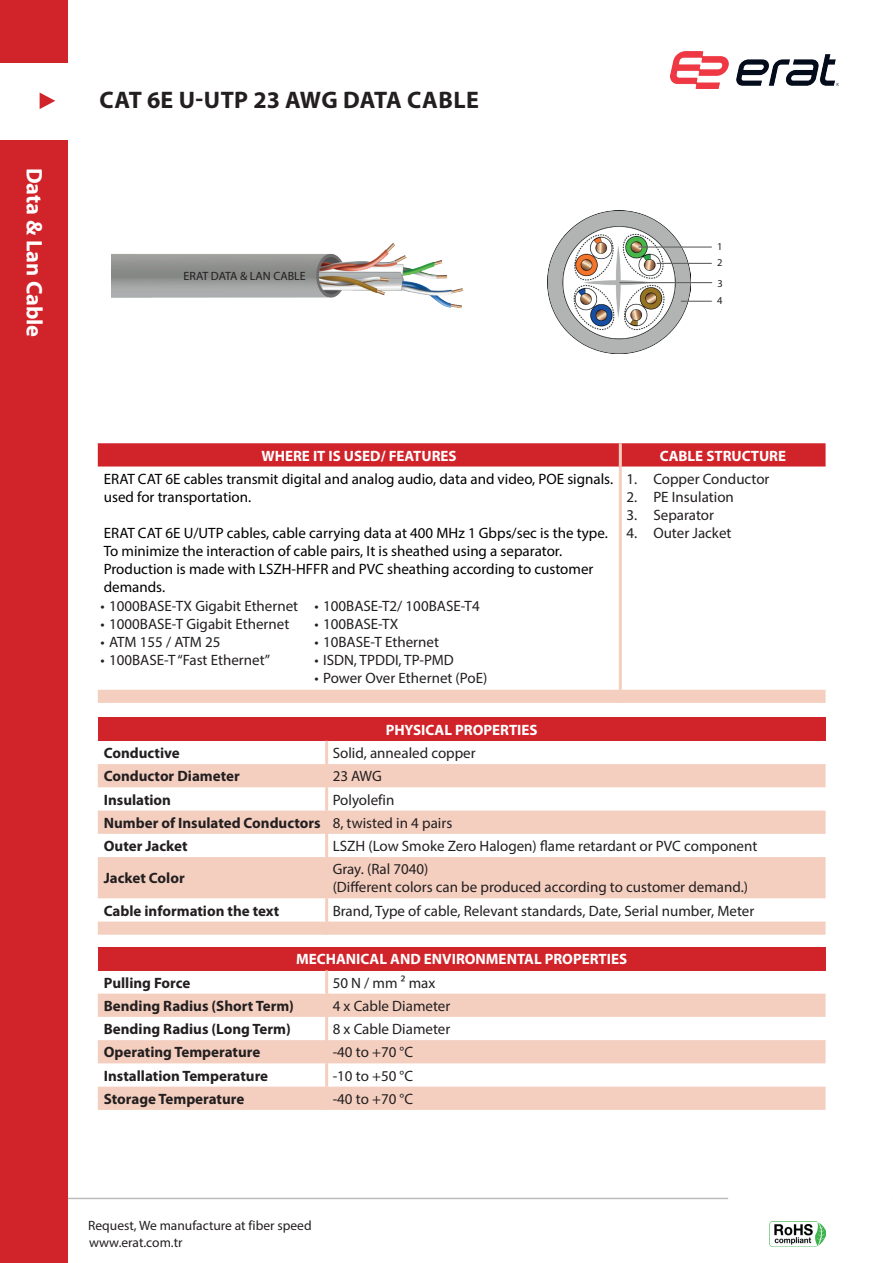
<style>
.page{position:relative;width:893px;height:1263px;background:#fff}
.page>*{position:absolute;margin:0;border:0;box-sizing:border-box;transform-origin:0 0}
.t1{font:700 24px "Myriad Pro";letter-spacing:.01em;color:#231f20}
.t2{font:700 22.5px "Myriad Pro";color:#fff}
.t3{font:15px/18px "Myriad Pro";color:#231f20}
.t4{font:15px/18px "Myriad Pro";color:#000001}
.t5{font:700 15px/23.2px "Myriad Pro";color:#231f20}
.t6{font:700 15px "Myriad Pro";color:#fff}
.t7{font:13.5px "Myriad Pro";color:#231f20}
.t8{font:12px "Myriad Pro";color:#231f20}
.t9{font:10.5px/20.2px "Myriad Pro";color:#231f20}
.s1{font-weight:400}
</style>
<div class="page">
<hr style="left:0;top:1198px;width:728px;height:1px;background:#000">
<div style="left:0;top:140px;width:67px;height:1123px;background:#d1232a"></div>
<svg style="left:40px;top:93px;width:15px;height:16px"></svg>
<div style="left:0;top:0;width:67px;height:63px;background:#d1232a"></div>
<img style="left:671px;top:52px;width:168px;height:37px">
<img style="left:111px;top:243px;width:353px;height:66px">
<img style="left:547px;top:211px;width:144px;height:143px">
<hr style="left:638px;top:246px;width:74px;height:2px;background:#636366">
<hr style="left:681px;top:301px;width:31px;height:1px;background:#636366">
<hr style="left:657px;top:263px;width:55px;height:1px;background:#636366">
<hr style="left:619px;top:282px;width:93px;height:1px;background:#636366">
<div style="left:98px;top:443px;width:728px;height:23px;background:#d1232a"></div>
<hr style="left:619px;top:443px;width:3px;height:23px;background:#f4cfc0">
<hr style="left:619px;top:466px;width:3px;height:224px;background:#f4cfc0">
<div style="left:98px;top:690px;width:728px;height:13px;background:#f4cfc0"></div>
<img style="left:769px;top:1221px;width:57px;height:25px">
<div style="left:98px;top:717px;width:728px;height:24px;background:#d1232a"></div>
<svg style="left:98px;top:764px;width:728px;height:171px;fill:#f4cfc0"></svg>
<hr style="left:325px;top:741px;width:3px;height:23px;background:#f4cfc0">
<hr style="left:325px;top:764px;width:3px;height:23px;background:#f4cfc0">
<hr style="left:325px;top:787px;width:3px;height:23px;background:#f4cfc0">
<hr style="left:325px;top:810px;width:3px;height:24px;background:#f4cfc0">
<hr style="left:325px;top:834px;width:3px;height:23px;background:#f4cfc0">
<hr style="left:325px;top:857px;width:3px;height:41px;background:#f4cfc0">
<hr style="left:325px;top:898px;width:3px;height:23px;background:#f4cfc0">
<hr style="left:325px;top:921px;width:3px;height:14px;background:#f4cfc0">
<div style="left:98px;top:947px;width:728px;height:23px;background:#d1232a"></div>
<svg style="left:98px;top:994px;width:728px;height:116px;fill:#f4cfc0"></svg>
<hr style="left:325px;top:970px;width:3px;height:24px;background:#f4cfc0">
<hr style="left:325px;top:994px;width:3px;height:23px;background:#f4cfc0">
<hr style="left:325px;top:1017px;width:3px;height:23px;background:#f4cfc0">
<hr style="left:325px;top:1040px;width:3px;height:23px;background:#f4cfc0">
<hr style="left:325px;top:1063px;width:3px;height:24px;background:#f4cfc0">
<hr style="left:325px;top:1087px;width:3px;height:23px;background:#f4cfc0">
<h2 class="t2" style="left:47px;top:168px;width:171px;rotate:90deg">Data &amp; Lan Cable</h2>
<h1 class="t1" style="left:100px;top:86px;width:381px">CAT 6E U-UTP 23 AWG DATA CABLE</h1>
<p class="t8" style="left:184px;top:269px;width:124px">ERAT DATA &amp; LAN CABLE</p>
<p class="t9" style="left:717px;top:236px;width:7px">1</p>
<p class="t9" style="left:717px;top:252px;width:7px">2<br>3</p>
<p class="t9" style="left:717px;top:290px;width:7px">4</p>
<p class="t6" style="left:261px;top:447px;width:197px">WHERE IT IS USED/ FEATURES</p>
<p class="t6" style="left:660px;top:447px;width:128px">CABLE STRUCTURE</p>
<p class="t4" style="left:104px;top:469px;width:511px">ERAT CAT 6E cables transmit digital and analog audio, data and video, POE signals. used for transportation.</p>
<p class="t4" style="left:104px;top:523px;width:506px">ERAT CAT 6E U/UTP cables, cable carrying data at 400 MHz 1 Gbps/sec is the type.<br>To minimize the interaction of cable pairs, It is sheathed using a separator.<br>Production is made with LSZH-HFFR and PVC sheathing according to customer demands.</p>
<p class="t3" style="left:626px;top:469px;width:145px">1. Copper Conductor</p>
<p class="t3" style="left:626px;top:487px;width:109px">2. PE Insulation</p>
<p class="t3" style="left:626px;top:505px;width:89px">3. Separator</p>
<p class="t3" style="left:626px;top:523px;width:107px">4. Outer Jacket</p>
<p class="t3" style="left:101px;top:597px;width:199px">• 1000BASE-TX Gigabit Ethernet</p>
<p class="t3" style="left:101px;top:615px;width:190px">• 1000BASE-T Gigabit Ethernet</p>
<p class="t3" style="left:101px;top:633px;width:121px">• ATM 155 / ATM 25</p>
<p class="t3" style="left:101px;top:651px;width:171px">• 100BASE-T “Fast Ethernet”</p>
<p class="t3" style="left:315px;top:597px;width:167px">• 100BASE-T2/ 100BASE-T4</p>
<p class="t3" style="left:315px;top:615px;width:85px">• 100BASE-TX</p>
<p class="t3" style="left:315px;top:633px;width:126px">• 10BASE-T Ethernet</p>
<p class="t3" style="left:315px;top:651px;width:141px">• ISDN, TPDDI, TP-PMD</p>
<p class="t3" style="left:315px;top:669px;width:174px">• Power Over Ethernet (PoE)</p>
<p class="t6" style="left:386px;top:721px;width:153px">PHYSICAL PROPERTIES</p>
<p class="t5" style="left:104px;top:741px;width:78px">Conductive</p>
<p class="t3" style="left:333px;top:744px;width:145px">Solid, annealed copper</p>
<p class="t5" style="left:104px;top:765px;width:137px">Conductor Diameter</p>
<p class="t3" style="left:333px;top:767px;width:51px">23 AWG</p>
<p class="t5" style="left:104px;top:788px;width:69px">Insulation</p>
<p class="t5" style="left:104px;top:788px;width:350px;text-indent:229px"><span class="s1">Polyolefin<br></span>Number of Insulated Conductors <span class="s1">8, twisted in 4 pairs<br></span>Outer Jacket</p>
<p class="t3" style="left:333px;top:837px;width:426px">LSZH (Low Smoke Zero Halogen) flame retardant or PVC component</p>
<p class="t5" style="left:104px;top:867px;width:82px">Jacket Color</p>
<p class="t3" style="left:333px;top:860px;width:417px">Gray. (Ral 7040)<br>(Different colors can be produced according to customer demand.)</p>
<p class="t5" style="left:104px;top:899px;width:177px">Cable information the text</p>
<p class="t3" style="left:333px;top:901px;width:423px">Brand, Type of cable, Relevant standards, Date, Serial number, Meter</p>
<p class="t6" style="left:296px;top:951px;width:333px">MECHANICAL AND ENVIRONMENTAL PROPERTIES</p>
<p class="t5" style="left:104px;top:971px;width:88px">Pulling Force</p>
<p class="t3" style="left:333px;top:973px;width:104px">50 N / mm ² max</p>
<p class="t5" style="left:104px;top:994px;width:192px">Bending Radius (Short Term)</p>
<p class="t3" style="left:333px;top:996px;width:119px">4 x Cable Diameter</p>
<p class="t5" style="left:104px;top:1018px;width:188px">Bending Radius (Long Term)</p>
<p class="t3" style="left:333px;top:1020px;width:119px">8 x Cable Diameter</p>
<p class="t5" style="left:104px;top:1041px;width:158px">Operating Temperature</p>
<p class="t3" style="left:333px;top:1043px;width:82px">-40 to +70 °C</p>
<p class="t5" style="left:104px;top:1064px;width:166px">Installation Temperature</p>
<p class="t3" style="left:333px;top:1066px;width:82px">-10 to +50 °C</p>
<p class="t5" style="left:104px;top:1087px;width:142px">Storage Temperature</p>
<p class="t3" style="left:333px;top:1089px;width:82px">-40 to +70 °C</p>
<p class="t7" style="left:88px;top:1217px;width:225px">Request, We manufacture at fiber speed</p>
<p class="t7" style="left:89px;top:1234px;width:95px">www.erat.com.tr</p>
</div>
